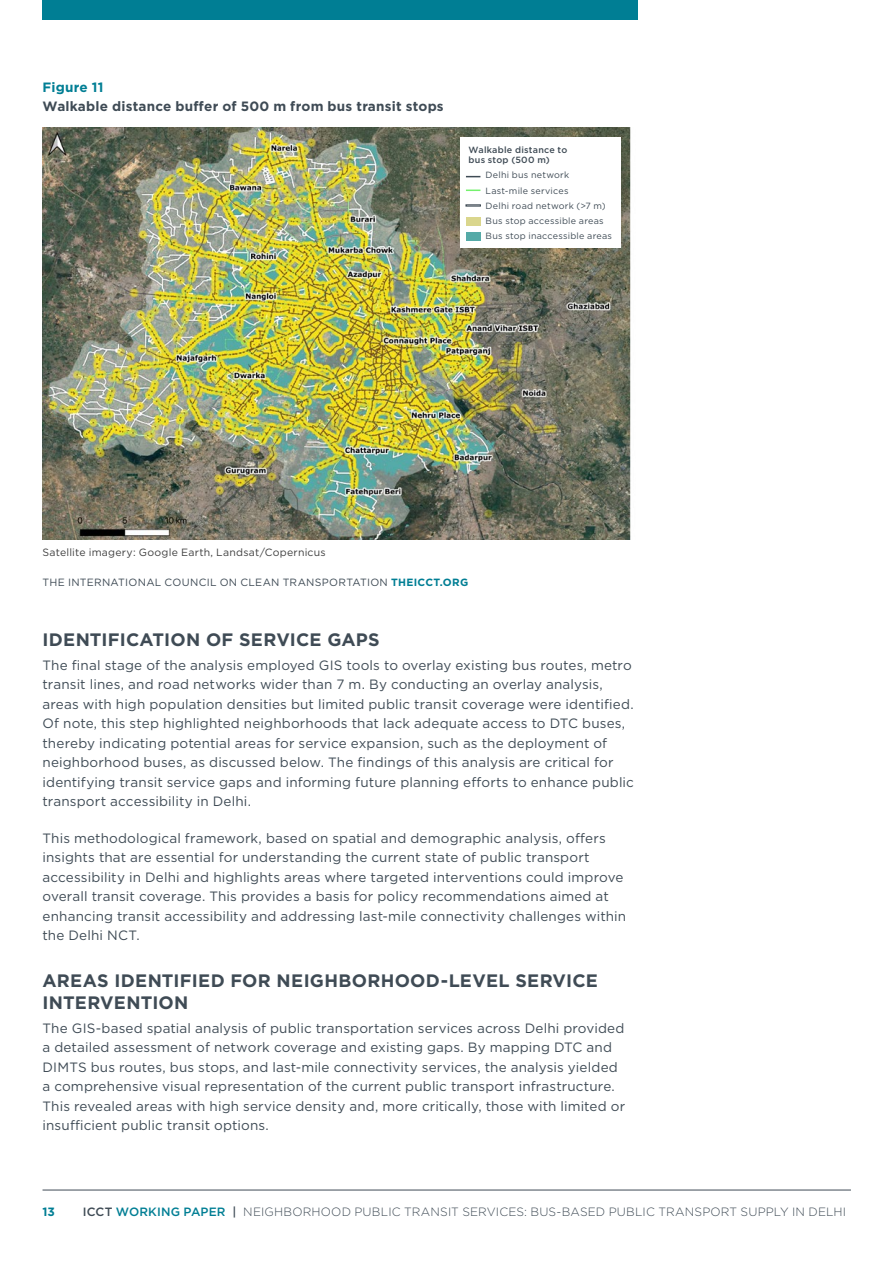
<style>
.page{position:relative;width:893px;height:1263px;background:#fff}
.page>*{position:absolute;margin:0;border:0;box-sizing:border-box;transform-origin:0 0}
.Heading_2{font:700 18px/21.6px "Gotham";letter-spacing:.015em;color:#3f4b55}
.Body_Copy{font:13.5px/19.5px "Gotham";letter-spacing:.01em;color:#3f4b55}
.Figure___Table_title{font:700 13.5px "Gotham";letter-spacing:.015em;color:#3f4b55}
.Figure___Table_number{font:700 13.5px "Gotham";letter-spacing:.01em;color:#007e94}
.t1{font:300 12px "Gotham";letter-spacing:.015em;color:#3f4b55}
.t2{font:700 12px "Gotham";color:#007e94}
.Figure_credit{font:10.5px "Gotham";letter-spacing:.025em;color:#3f4b55}
.Figure_Note{font:10.5px "Gotham";letter-spacing:.02em;color:#3f3f3f}
.Figure_Note-2{font:9px "Gotham";letter-spacing:.025em;color:#3f4b55}
.Figure_Note-3{font:500 9px/10.8px "Gotham";letter-spacing:.025em;color:#3f4b55}
.s1{font-weight:700;color:#007e94}
.s2{font-weight:500}
.s3{font-weight:500;color:#007e94}
</style>
<div class="page">
<hr style="left:43px;top:1190px;width:808px;height:1px;background:#3f4b55">
<div style="left:43px;top:0;width:595px;height:20px;background:#007e94"></div>
<img style="left:43px;top:128px;width:588px;height:411px">
<div style="left:460px;top:137px;width:161px;height:110px;background:#fff"></div>
<svg style="left:466px;top:176px;width:14px;height:1px"></svg>
<svg style="left:466px;top:190px;width:14px;height:1px"></svg>
<div style="left:466px;top:232px;width:14px;height:8px;background:#55aaa7"></div>
<div style="left:466px;top:217px;width:14px;height:8px;background:#dad68d"></div>
<svg style="left:466px;top:205px;width:14px;height:1px"></svg>
<p class="Figure___Table_number" style="left:43px;top:78px;width:62px">Figure 11</p>
<p class="Figure___Table_title" style="left:43px;top:97px;width:403px">Walkable distance buffer of 500 m from bus transit stops</p>
<p class="Figure_Note-3" style="left:468px;top:144px;width:100px">Walkable distance to bus stop (500 m)</p>
<p class="Figure_Note-2" style="left:486px;top:170px;width:85px">Delhi bus network</p>
<p class="Figure_Note-2" style="left:486px;top:185px;width:84px">Last-mile services</p>
<p class="Figure_Note-2" style="left:486px;top:200px;width:122px">Delhi road network (&gt;7 m)</p>
<p class="Figure_Note-2" style="left:486px;top:215px;width:120px">Bus stop accessible areas</p>
<p class="Figure_Note-2" style="left:486px;top:230px;width:128px">Bus stop inaccessible areas</p>
<p class="Figure_Note" style="left:43px;top:546px;width:285px">Satellite imagery: Google Earth, Landsat/Copernicus</p>
<p class="Figure_credit" style="left:43px;top:576px;width:427px">THE INTERNATIONAL COUNCIL ON CLEAN TRANSPORTATION <span class="s1">THEICCT.ORG</span></p>
<p class="Heading_2" style="left:43px;top:629px;width:339px">IDENTIFICATION OF SERVICE GAPS</p>
<p class="Body_Copy" style="left:43px;top:655px;width:593px">The final stage of the analysis employed GIS tools to overlay existing bus routes, metro transit lines, and road networks wider than 7 m. By conducting an overlay analysis, areas with high population densities but limited public transit coverage were identified.<br>Of note, this step highlighted neighborhoods that lack adequate access to DTC buses, thereby indicating potential areas for service expansion, such as the deployment of neighborhood buses, as discussed below. The findings of this analysis are critical for identifying transit service gaps and informing future planning efforts to enhance public transport accessibility in Delhi.</p>
<p class="Body_Copy" style="left:43px;top:828px;width:585px">This methodological framework, based on spatial and demographic analysis, offers insights that are essential for understanding the current state of public transport accessibility in Delhi and highlights areas where targeted interventions could improve overall transit coverage. This provides a basis for policy recommendations aimed at enhancing transit accessibility and addressing last-mile connectivity challenges within the Delhi NCT.</p>
<p class="Heading_2" style="left:43px;top:970px;width:557px">AREAS IDENTIFIED FOR NEIGHBORHOOD-LEVEL SERVICE<br>INTERVENTION</p>
<p class="Body_Copy" style="left:43px;top:1018px;width:584px">The GIS-based spatial analysis of public transportation services across Delhi provided a detailed assessment of network coverage and existing gaps. By mapping DTC and DIMTS bus routes, bus stops, and last-mile connectivity services, the analysis yielded a comprehensive visual representation of the current public transport infrastructure.<br>This revealed areas with high service density and, more critically, those with limited or insufficient public transit options.</p>
<p class="t2" style="left:43px;top:1203px;width:14px">13</p>
<p class="t1" style="left:83px;top:1204px;width:765px"><span class="s2">ICCT</span> <span class="s3">WORKING PAPER</span> <span class="s2">|</span> NEIGHBORHOOD PUBLIC TRANSIT SERVICES: BUS-BASED PUBLIC TRANSPORT SUPPLY IN DELHI</p>
</div>
